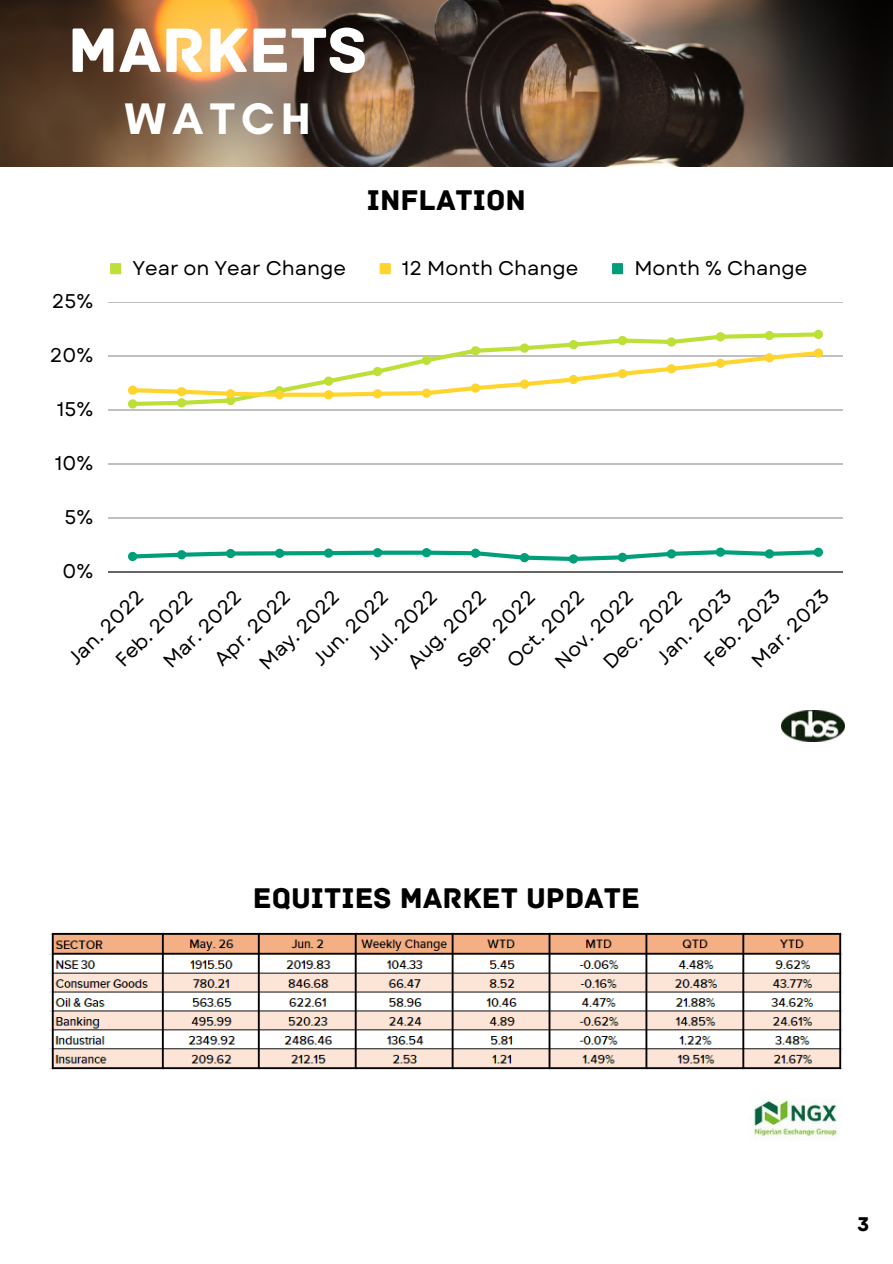
<style>
.page{position:relative;width:893px;height:1264px;background:#fff}
.page>*{position:absolute;margin:0;border:0;box-sizing:border-box;transform-origin:0 0}
.t1{font:66px "Archive";color:#fff}
.t2{font:700 45px "Glacial Indifference";letter-spacing:.145em;color:#fff}
.t3{font:30px "Archive";color:#000}
.t4{font:21px "Archive";color:#000}
.t5{font:19.8px "Garet";color:#000}
</style>
<div class="page">
<img style="left:0;top:0;width:892px;height:166px">
<img style="left:781px;top:710px;width:63px;height:31px">
<img style="left:748px;top:1099px;width:90px;height:39px">
<div style="left:110px;top:263px;width:11px;height:11px;background:#bde038"></div>
<div style="left:379px;top:263px;width:12px;height:11px;background:#ffd52d"></div>
<div style="left:612px;top:263px;width:11px;height:11px;background:#009f79"></div>
<hr style="left:108px;top:302px;width:734px;height:1px;background:#000">
<hr style="left:108px;top:356px;width:734px;height:1px;background:#000">
<hr style="left:108px;top:410px;width:734px;height:1px;background:#000">
<hr style="left:108px;top:464px;width:734px;height:1px;background:#000">
<hr style="left:108px;top:518px;width:734px;height:1px;background:#000">
<hr style="left:108px;top:572px;width:734px;height:1px;background:#000">
<svg style="left:128px;top:330px;width:694px;height:78px"></svg>
<svg style="left:128px;top:547px;width:694px;height:16px"></svg>
<img style="left:50px;top:932px;width:792px;height:137px">
<h1 class="t1" style="left:68px;top:11px;width:301px">MARKETS</h1>
<h2 class="t2" style="left:125px;top:91px;width:187px">WATCH</h2>
<h3 class="t3" style="left:367px;top:183px;width:161px">INFLATION</h3>
<p class="t5" style="left:52px;top:287px;width:43px">25%</p>
<p class="t5" style="left:50px;top:341px;width:45px">20%</p>
<p class="t5" style="left:57px;top:395px;width:38px">15%</p>
<p class="t5" style="left:55px;top:449px;width:40px">10%</p>
<p class="t5" style="left:64px;top:503px;width:30px">5%</p>
<p class="t5" style="left:63px;top:557px;width:32px">0%</p>
<p class="t5" style="left:132px;top:253px;width:215px">Year on Year Change</p>
<p class="t5" style="left:402px;top:253px;width:178px">12 Month Change</p>
<p class="t5" style="left:634px;top:253px;width:175px">Month % Change</p>
<p class="t5" style="left:401px;top:655px;width:103px;rotate:-45deg">Aug. 2022</p>
<p class="t5" style="left:548px;top:654px;width:103px;rotate:-45deg">Nov. 2022</p>
<p class="t5" style="left:109px;top:653px;width:101px;rotate:-45deg">Feb. 2022</p>
<p class="t5" style="left:62px;top:651px;width:98px;rotate:-45deg">Jan. 2022</p>
<p class="t5" style="left:596px;top:655px;width:104px;rotate:-45deg">Dec. 2022</p>
<p class="t5" style="left:208px;top:652px;width:99px;rotate:-45deg">Apr. 2022</p>
<p class="t5" style="left:697px;top:652px;width:100px;rotate:-45deg">Feb. 2023</p>
<p class="t5" style="left:649px;top:651px;width:98px;rotate:-45deg">Jan. 2023</p>
<p class="t5" style="left:500px;top:653px;width:101px;rotate:-45deg">Oct. 2022</p>
<p class="t5" style="left:253px;top:656px;width:105px;rotate:-45deg">May. 2022</p>
<p class="t5" style="left:306px;top:652px;width:99px;rotate:-45deg">Jun. 2022</p>
<p class="t5" style="left:450px;top:654px;width:103px;rotate:-45deg">Sep. 2022</p>
<p class="t5" style="left:156px;top:654px;width:102px;rotate:-45deg">Mar. 2022</p>
<p class="t5" style="left:360px;top:646px;width:91px;rotate:-45deg">Jul. 2022</p>
<p class="t5" style="left:744px;top:654px;width:102px;rotate:-45deg">Mar. 2023</p>
<h3 class="t3" style="left:253px;top:880px;width:388px">EQUITIES MARKET UPDATE</h3>
<p class="t4" style="left:857px;top:1211px;width:13px">3</p>
</div>
